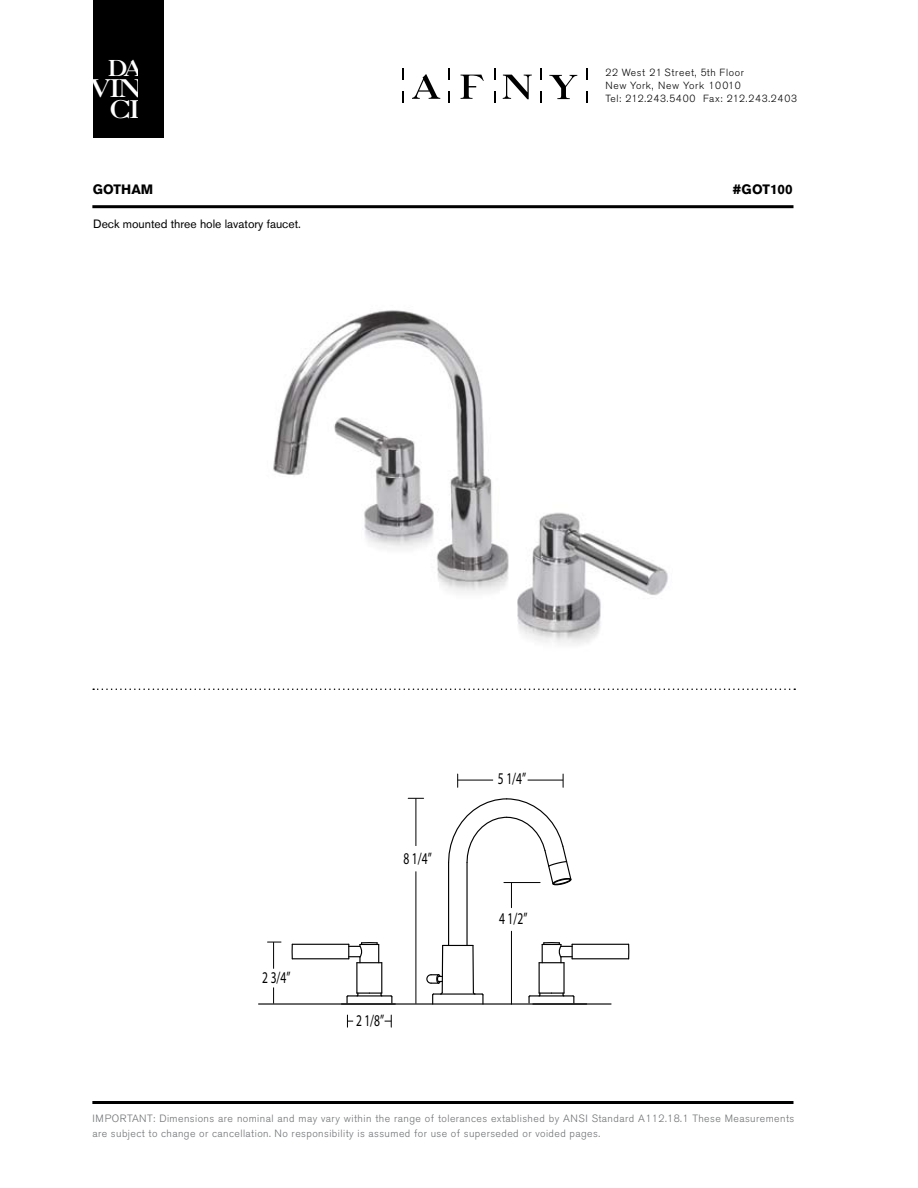
<style>
.page{position:relative;width:918px;height:1188px;background:#fff}
.page>*{position:absolute;margin:0;border:0;box-sizing:border-box;transform-origin:0 0}
.t1{font:24.45px/20.5px "Caslon Three";color:#fff;text-align:right}
.t2{font:22.05px "Caslon Three";color:#fff}
.t3{font:16.5px "Myriad Pro";color:#010101;scale:.7 1}
.t4{font:700 13.5px "Akzidenz Grotesk BE";color:#000}
.t5{font:12px "Akzidenz Grotesk BE";color:#000}
.t6{font:300 10.5px/14.4px "Akzidenz Grotesk BE";letter-spacing:.04em;color:#6d6f71}
.t7{font:300 10.35px/12.9px "Akzidenz Grotesk BE";letter-spacing:.065em;color:#000}
</style>
<div class="page">
<svg style="left:412px;top:74px;width:28px;height:25px"></svg>
<svg style="left:461px;top:75px;width:23px;height:24px"></svg>
<svg style="left:549px;top:75px;width:28px;height:24px"></svg>
<svg style="left:503px;top:75px;width:29px;height:24px"></svg>
<svg style="left:402px;top:68px;width:1px;height:12px"></svg>
<svg style="left:448px;top:68px;width:1px;height:12px"></svg>
<svg style="left:494px;top:68px;width:1px;height:12px"></svg>
<svg style="left:540px;top:68px;width:1px;height:12px"></svg>
<svg style="left:586px;top:68px;width:1px;height:12px"></svg>
<svg style="left:402px;top:91px;width:1px;height:12px"></svg>
<svg style="left:448px;top:91px;width:1px;height:12px"></svg>
<svg style="left:494px;top:91px;width:1px;height:12px"></svg>
<svg style="left:540px;top:91px;width:1px;height:12px"></svg>
<svg style="left:586px;top:91px;width:1px;height:12px"></svg>
<img style="left:273px;top:310px;width:395px;height:335px">
<hr style="left:92px;top:1101px;width:702px;height:3px;background:#000">
<svg style="left:93px;top:688px;width:702px;height:2px"></svg>
<hr style="left:466px;top:862px;width:2px;height:83px;background:#000">
<hr style="left:448px;top:862px;width:1px;height:83px;background:#000">
<hr style="left:259px;top:1003px;width:352px;height:2px;background:#000">
<hr style="left:472px;top:945px;width:2px;height:47px;background:#000">
<hr style="left:442px;top:945px;width:1px;height:47px;background:#000">
<hr style="left:434px;top:993px;width:48px;height:2px;background:#000">
<svg style="left:472px;top:991px;width:12px;height:13px"></svg>
<svg style="left:432px;top:991px;width:11px;height:13px"></svg>
<hr style="left:443px;top:945px;width:30px;height:1px;background:#000">
<svg style="left:426px;top:973px;width:16px;height:12px"></svg>
<svg style="left:408px;top:798px;width:16px;height:1px"></svg>
<hr style="left:416px;top:871px;width:1px;height:133px;background:#010101">
<hr style="left:416px;top:798px;width:1px;height:48px;background:#010101">
<svg style="left:457px;top:774px;width:1px;height:13px"></svg>
<hr style="left:458px;top:780px;width:35px;height:1px;background:#010101">
<svg style="left:347px;top:1015px;width:6px;height:12px"></svg>
<svg style="left:385px;top:1015px;width:7px;height:12px"></svg>
<svg style="left:273px;top:987px;width:1px;height:17px"></svg>
<svg style="left:268px;top:942px;width:13px;height:27px"></svg>
<svg style="left:563px;top:774px;width:1px;height:13px"></svg>
<hr style="left:528px;top:780px;width:35px;height:1px;background:#010101">
<svg style="left:448px;top:798px;width:124px;height:110px"></svg>
<hr style="left:511px;top:931px;width:1px;height:73px;background:#000">
<hr style="left:292px;top:958px;width:57px;height:1px;background:#000">
<hr style="left:292px;top:944px;width:57px;height:1px;background:#000">
<hr style="left:356px;top:963px;width:1px;height:30px;background:#000">
<hr style="left:381px;top:963px;width:1px;height:30px;background:#000">
<hr style="left:348px;top:995px;width:43px;height:2px;background:#000">
<svg style="left:390px;top:995px;width:3px;height:8px"></svg>
<svg style="left:356px;top:993px;width:27px;height:4px"></svg>
<svg style="left:346px;top:995px;width:3px;height:8px"></svg>
<svg style="left:348px;top:942px;width:34px;height:21px"></svg>
<svg style="left:291px;top:943px;width:2px;height:17px"></svg>
<hr style="left:572px;top:958px;width:57px;height:1px;background:#000">
<hr style="left:572px;top:944px;width:57px;height:1px;background:#000">
<hr style="left:563px;top:963px;width:2px;height:30px;background:#000">
<hr style="left:539px;top:963px;width:1px;height:30px;background:#000">
<hr style="left:530px;top:995px;width:43px;height:2px;background:#000">
<svg style="left:528px;top:995px;width:3px;height:8px"></svg>
<svg style="left:538px;top:993px;width:27px;height:4px"></svg>
<svg style="left:572px;top:995px;width:3px;height:8px"></svg>
<svg style="left:539px;top:942px;width:34px;height:21px"></svg>
<svg style="left:627px;top:943px;width:3px;height:17px"></svg>
<div style="left:93px;top:0;width:71px;height:138px;background:#000"></div>
<hr style="left:92px;top:205px;width:702px;height:3px;background:#000">
<h2 class="t2" style="left:108px;top:55px;width:37px">DA</h2>
<h1 class="t1" style="left:89px;top:78px;width:54px">VIN<br>CI</h1>
<p class="t7" style="left:605px;top:67px;width:193px">22 West 21 Street, 5th Floor<br>New York, New York 10010<br>Tel: 212.243.5400 Fax: 212.243.2403</p>
<p class="t4" style="left:93px;top:182px;width:62px">GOTHAM</p>
<p class="t4" style="left:733px;top:182px;width:62px">#GOT100</p>
<p class="t5" style="left:93px;top:217px;width:209px">Deck mounted three hole lavatory faucet.</p>
<h3 class="t3" style="left:262px;top:968px;width:42px">2 3/4”</h3>
<h3 class="t3" style="left:404px;top:848px;width:42px">8 1/4”</h3>
<h3 class="t3" style="left:356px;top:1010px;width:42px">2 1/8”</h3>
<h3 class="t3" style="left:498px;top:768px;width:42px">5 1/4”</h3>
<h3 class="t3" style="left:499px;top:909px;width:42px">4 1/2”</h3>
<p class="t6" style="left:92px;top:1112px;width:703px">IMPORTANT: Dimensions are nominal and may vary within the range of tolerances extablished by ANSI Standard A112.18.1 These Measurements are subject to change or cancellation. No responsibility is assumed for use of superseded or voided pages.</p>
</div>
